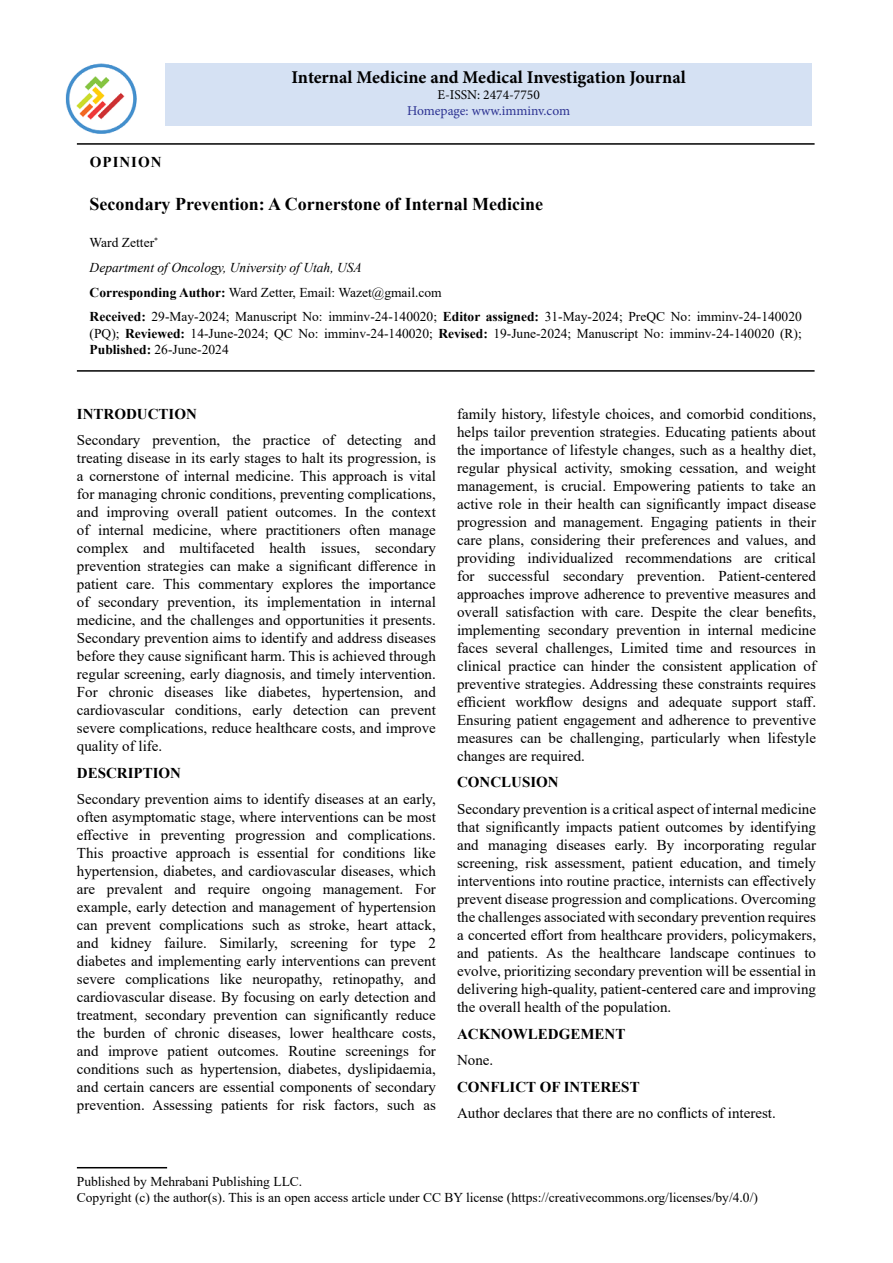
<style>
.page{position:relative;width:893px;height:1263px;background:#fff}
.page>*{position:absolute;margin:0;border:0;box-sizing:border-box;transform-origin:0 0}
.t1{font:700 18px "Times New Roman";color:#000}
.t2{font:700 18px "Minion Pro";color:#000}
.t3{font:15px/18px "Times New Roman";color:#000;text-align:justify}
.t4{font:700 15px "Times New Roman";color:#000}
.t5{font:700 15px "Times New Roman";letter-spacing:.065em;color:#000}
.t6{font:13.5px/24.8px "Times New Roman";color:#000}
.t7{font:13.5px "Minion Pro";color:#2c3292}
.t8{font:13.5px "Minion Pro";color:#000}
.s1{font-style:italic}
.s2{font-weight:700}
</style>
<div class="page">
<div style="left:165px;top:64px;width:647px;height:62px;background:#d5e1f3"></div>
<hr style="left:77px;top:1167px;width:90px;height:1px;background:#000">
<img style="left:65px;top:63px;width:72px;height:71px">
<hr style="left:77px;top:143px;width:738px;height:2px;background:#000">
<hr style="left:77px;top:370px;width:738px;height:2px;background:#000">
<p class="t2" style="left:291px;top:64px;width:396px">Internal Medicine and Medical Investigation Journal</p>
<p class="t8" style="left:437px;top:86px;width:104px">E-ISSN: 2474-7750</p>
<p class="t7" style="left:407px;top:102px;width:164px">Homepage: www.imminv.com</p>
<p class="t5" style="left:90px;top:151px;width:73px">OPINION</p>
<p class="t1" style="left:90px;top:191px;width:455px">Secondary Prevention: A Cornerstone of Internal Medicine</p>
<p class="t6" style="left:90px;top:230px;width:714px">Ward Zetter<sup>*<br></sup><span class="s1">Department of Oncology, University of Utah, USA<br></span><span class="s2">Corresponding Author:</span> Ward Zetter, Email: Wazet@gmail.com<br><span class="s2">Received:</span> 29-May-2024; Manuscript No: imminv-24-140020; <span class="s2">Editor assigned:</span> 31-May-2024; PreQC No: imminv-24-140020</p>
<p class="t6" style="left:90px;top:324px;width:714px;line-height:16.2px">(PQ); <span class="s2">Reviewed:</span> 14-June-2024; QC No: imminv-24-140020; <span class="s2">Revised:</span> 19-June-2024; Manuscript No: imminv-24-140020 (R);<br><span class="s2">Published:</span> 26-June-2024</p>
<p class="t4" style="left:77px;top:403px;width:121px">INTRODUCTION</p>
<p class="t3" style="left:77px;top:431px;width:360px">Secondary prevention, the practice of detecting and treating disease in its early stages to halt its progression, is a cornerstone of internal medicine. This approach is vital for managing chronic conditions, preventing complications, and improving overall patient outcomes. In the context of internal medicine, where practitioners often manage complex and multifaceted health issues, secondary prevention strategies can make a significant difference in patient care. This commentary explores the importance of secondary prevention, its implementation in internal medicine, and the challenges and opportunities it presents.<br>Secondary prevention aims to identify and address diseases before they cause significant harm. This is achieved through regular screening, early diagnosis, and timely intervention.<br>For chronic diseases like diabetes, hypertension, and cardiovascular conditions, early detection can prevent severe complications, reduce healthcare costs, and improve quality of life.</p>
<p class="t4" style="left:77px;top:762px;width:106px">DESCRIPTION</p>
<p class="t3" style="left:77px;top:790px;width:360px">Secondary prevention aims to identify diseases at an early, often asymptomatic stage, where interventions can be most effective in preventing progression and complications.<br>This proactive approach is essential for conditions like hypertension, diabetes, and cardiovascular diseases, which are prevalent and require ongoing management. For example, early detection and management of hypertension can prevent complications such as stroke, heart attack, and kidney failure. Similarly, screening for type 2 diabetes and implementing early interventions can prevent severe complications like neuropathy, retinopathy, and cardiovascular disease. By focusing on early detection and treatment, secondary prevention can significantly reduce the burden of chronic diseases, lower healthcare costs, and improve patient outcomes. Routine screenings for conditions such as hypertension, diabetes, dyslipidaemia, and certain cancers are essential components of secondary prevention. Assessing patients for risk factors, such as</p>
<p class="t3" style="left:457px;top:404px;width:360px">family history, lifestyle choices, and comorbid conditions, helps tailor prevention strategies. Educating patients about the importance of lifestyle changes, such as a healthy diet, regular physical activity, smoking cessation, and weight management, is crucial. Empowering patients to take an active role in their health can significantly impact disease progression and management. Engaging patients in their care plans, considering their preferences and values, and providing individualized recommendations are critical for successful secondary prevention. Patient-centered approaches improve adherence to preventive measures and overall satisfaction with care. Despite the clear benefits, implementing secondary prevention in internal medicine faces several challenges, Limited time and resources in clinical practice can hinder the consistent application of preventive strategies. Addressing these constraints requires efficient workflow designs and adequate support staff.<br>Ensuring patient engagement and adherence to preventive measures can be challenging, particularly when lifestyle changes are required.</p>
<p class="t4" style="left:457px;top:772px;width:103px">CONCLUSION</p>
<p class="t3" style="left:457px;top:799px;width:360px">Secondary prevention is a critical aspect of internal medicine that significantly impacts patient outcomes by identifying and managing diseases early. By incorporating regular screening, risk assessment, patient education, and timely interventions into routine practice, internists can effectively prevent disease progression and complications. Overcoming the challenges associated with secondary prevention requires a concerted effort from healthcare providers, policymakers, and patients. As the healthcare landscape continues to evolve, prioritizing secondary prevention will be essential in delivering high-quality, patient-centered care and improving the overall health of the population.</p>
<p class="t4" style="left:457px;top:1023px;width:170px">ACKNOWLEDGEMENT</p>
<p class="t3" style="left:457px;top:1050px;width:38px">None.</p>
<p class="t4" style="left:457px;top:1076px;width:184px">CONFLICT OF INTEREST</p>
<p class="t3" style="left:457px;top:1103px;width:320px">Author declares that there are no conflicts of interest.</p>
<p class="t6" style="left:77px;top:1172px;width:682px;line-height:16.2px">Published by Mehrabani Publishing LLC.<br>Copyright (c) the author(s). This is an open access article under CC BY license (https://creativecommons.org/licenses/by/4.0/)</p>
</div>
